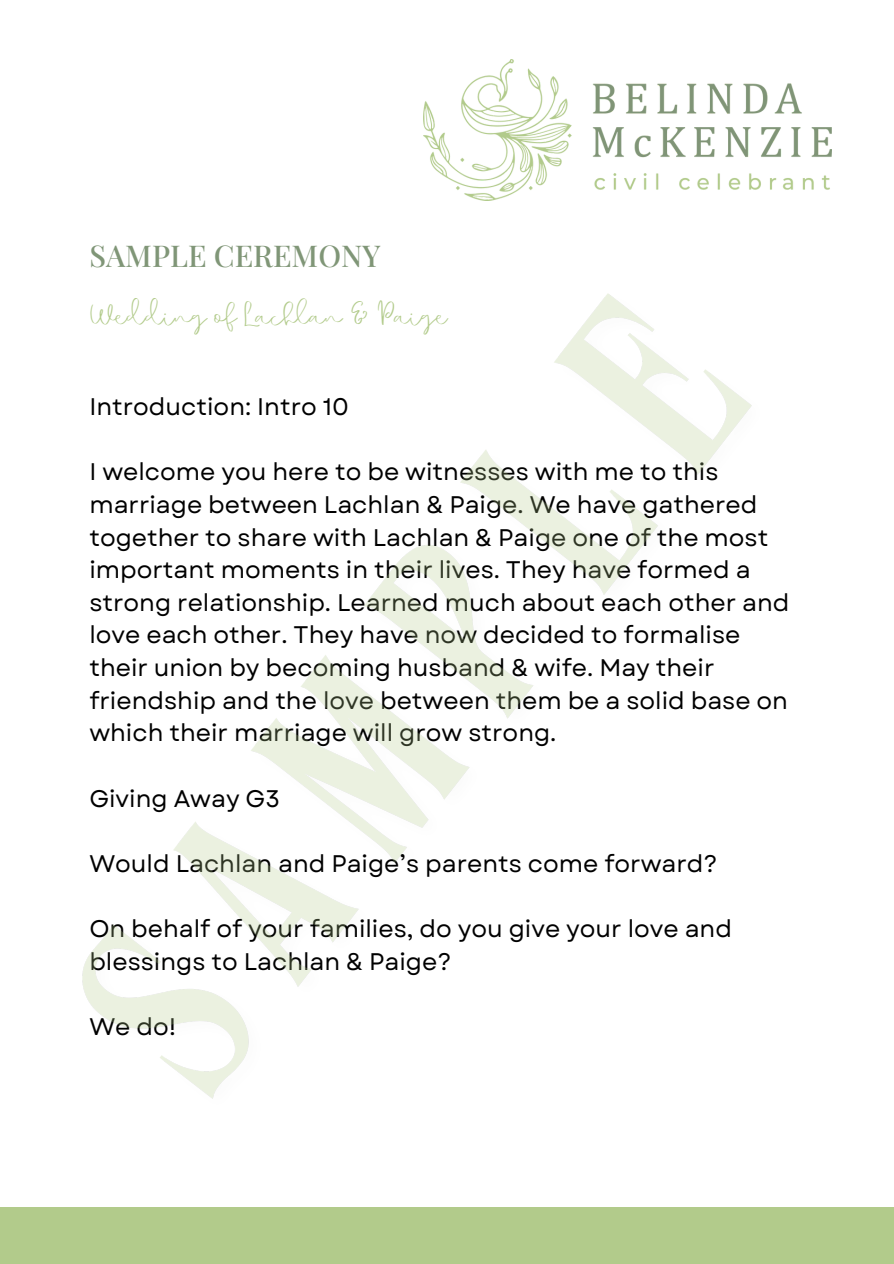
<style>
.page{position:relative;width:894px;height:1264px;background:#fff}
.page>*{position:absolute;margin:0;border:0;box-sizing:border-box;transform-origin:0 0}
.t1{font:36px "Marvey Script";color:#b2cb8b}
.t2{font:500 30px "Playfair Display";color:#809677}
.t3{font:24px/32.7px "Garet";color:#000}
</style>
<div class="page">
<img style="left:423px;top:60px;width:408px;height:141px">
<div style="left:0;top:1206px;width:893px;height:57px;background:#b2cb8b"></div>
<img style="left:82px;top:293px;width:670px;height:806px">
<p class="t2" style="left:89px;top:235px;width:292px">SAMPLE CEREMONY</p>
<h3 class="t1" style="left:89px;top:298px;width:359px">Wedding of Lachlan &amp; Paige</h3>
<h2 class="t3" style="left:89px;top:390px;width:261px">Introduction: Intro 10</h2>
<p class="t3" style="left:89px;top:455px;width:701px">I welcome you here to be witnesses with me to this marriage between Lachlan &amp; Paige. We have gathered together to share with Lachlan &amp; Paige one of the most important moments in their lives. They have formed a strong relationship. Learned much about each other and love each other. They have now decided to formalise their union by becoming husband &amp; wife. May their friendship and the love between them be a solid base on which their marriage will grow strong.</p>
<p class="t3" style="left:89px;top:782px;width:192px">Giving Away G3</p>
<p class="t3" style="left:89px;top:847px;width:629px">Would Lachlan and Paige’s parents come forward?</p>
<p class="t3" style="left:89px;top:912px;width:644px">On behalf of your families, do you give your love and blessings to Lachlan &amp; Paige?</p>
<p class="t3" style="left:89px;top:1010px;width:88px">We do!</p>
</div>
